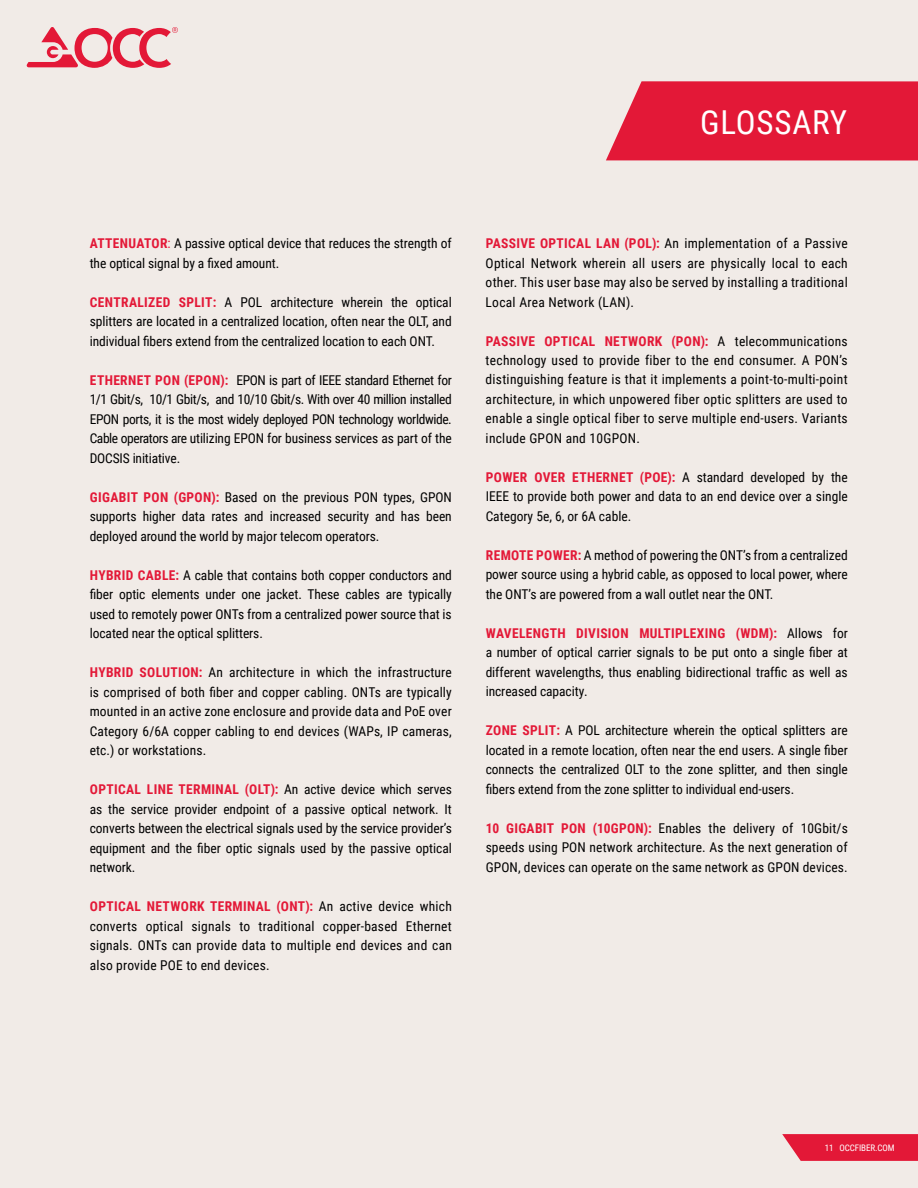
<style>
.page{position:relative;width:918px;height:1188px;background:#f1ebe7}
.page>*{position:absolute;margin:0;border:0;box-sizing:border-box;transform-origin:0 0}
.t1{font:33px "Roboto Condensed";letter-spacing:.025em;color:#fff}
.t2{font:13.5px/19.5px "Roboto Condensed";letter-spacing:-.005em;color:#000;text-align:justify}
.t3{font:9px "Roboto Condensed";letter-spacing:-.01em;color:#fff}
.s1{font-weight:700;color:#e31837}
.s2{color:#e31837}
</style>
<div class="page">
<svg style="left:606px;top:81px;width:312px;height:80px;background:#e42744"></svg>
<svg style="left:782px;top:1134px;width:136px;height:27px;background:#e42844"></svg>
<svg style="left:27px;top:27px;width:151px;height:41px"></svg>
<h1 class="t1" style="left:700px;top:99px;width:148px">GLOSSARY</h1>
<p class="t2" style="left:90px;top:233px;width:364px"><span class="s1">ATTENUATOR</span><span class="s2">:</span> A passive optical device that reduces the strength of the optical signal by a fixed amount.</p>
<p class="t2" style="left:90px;top:292px;width:364px"><span class="s1">CENTRALIZED SPLIT:</span> A POL architecture wherein the optical splitters are located in a centralized location, often near the OLT, and individual fibers extend from the centralized location to each ONT.</p>
<p class="t2" style="left:90px;top:370px;width:364px"><span class="s1">ETHERNET PON (EPON):</span> EPON is part of IEEE standard Ethernet for 1/1 Gbit/s, 10/1 Gbit/s, and 10/10 Gbit/s. With over 40 million installed EPON ports, it is the most widely deployed PON technology worldwide.<br>Cable operators are utilizing EPON for business services as part of the DOCSIS initiative.</p>
<p class="t2" style="left:90px;top:487px;width:364px"><span class="s1">GIGABIT PON (GPON):</span> Based on the previous PON types, GPON supports higher data rates and increased security and has been deployed around the world by major telecom operators.</p>
<p class="t2" style="left:90px;top:565px;width:364px"><span class="s1">HYBRID CABLE:</span> A cable that contains both copper conductors and fiber optic elements under one jacket. These cables are typically used to remotely power ONTs from a centralized power source that is located near the optical splitters.</p>
<p class="t2" style="left:90px;top:662px;width:364px"><span class="s1">HYBRID SOLUTION:</span> An architecture in which the infrastructure is comprised of both fiber and copper cabling. ONTs are typically mounted in an active zone enclosure and provide data and PoE over Category 6/6A copper cabling to end devices (WAPs, IP cameras, etc.) or workstations.</p>
<p class="t2" style="left:90px;top:779px;width:364px"><span class="s1">OPTICAL LINE TERMINAL (OLT):</span> An active device which serves as the service provider endpoint of a passive optical network. It converts between the electrical signals used by the service provider’s equipment and the fiber optic signals used by the passive optical network.</p>
<p class="t2" style="left:90px;top:896px;width:364px"><span class="s1">OPTICAL NETWORK TERMINAL (ONT):</span> An active device which converts optical signals to traditional copper-based Ethernet signals. ONTs can provide data to multiple end devices and can also provide POE to end devices.</p>
<p class="t2" style="left:486px;top:233px;width:364px"><span class="s1">PASSIVE OPTICAL LAN (POL):</span> An implementation of a Passive Optical Network wherein all users are physically local to each other. This user base may also be served by installing a traditional Local Area Network (LAN).</p>
<p class="t2" style="left:486px;top:330px;width:364px"><span class="s1">PASSIVE OPTICAL NETWORK (PON):</span> A telecommunications technology used to provide fiber to the end consumer. A PON’s distinguishing feature is that it implements a point-to-multi-point architecture, in which unpowered fiber optic splitters are used to enable a single optical fiber to serve multiple end-users. Variants include GPON and 10GPON.</p>
<p class="t2" style="left:486px;top:467px;width:364px"><span class="s1">POWER OVER ETHERNET (POE):</span> A standard developed by the IEEE to provide both power and data to an end device over a single Category 5e, 6, or 6A cable.</p>
<p class="t2" style="left:486px;top:545px;width:364px"><span class="s1">REMOTE POWER:</span> A method of powering the ONT’s from a centralized power source using a hybrid cable, as opposed to local power, where the ONT’s are powered from a wall outlet near the ONT.</p>
<p class="t2" style="left:486px;top:623px;width:364px"><span class="s1">WAVELENGTH DIVISION MULTIPLEXING (WDM):</span> Allows for a number of optical carrier signals to be put onto a single fiber at different wavelengths, thus enabling bidirectional traffic as well as increased capacity.</p>
<p class="t2" style="left:486px;top:720px;width:364px"><span class="s1">ZONE SPLIT:</span> A POL architecture wherein the optical splitters are located in a remote location, often near the end users. A single fiber connects the centralized OLT to the zone splitter, and then single fibers extend from the zone splitter to individual end-users.</p>
<p class="t2" style="left:486px;top:818px;width:364px"><span class="s1">10 GIGABIT PON (10GPON):</span> Enables the delivery of 10Gbit/s speeds using PON network architecture. As the next generation of GPON, devices can operate on the same network as GPON devices.</p>
<p class="t3" style="left:825px;top:1142px;width:71px">11 OCCFIBER.COM</p>
</div>
